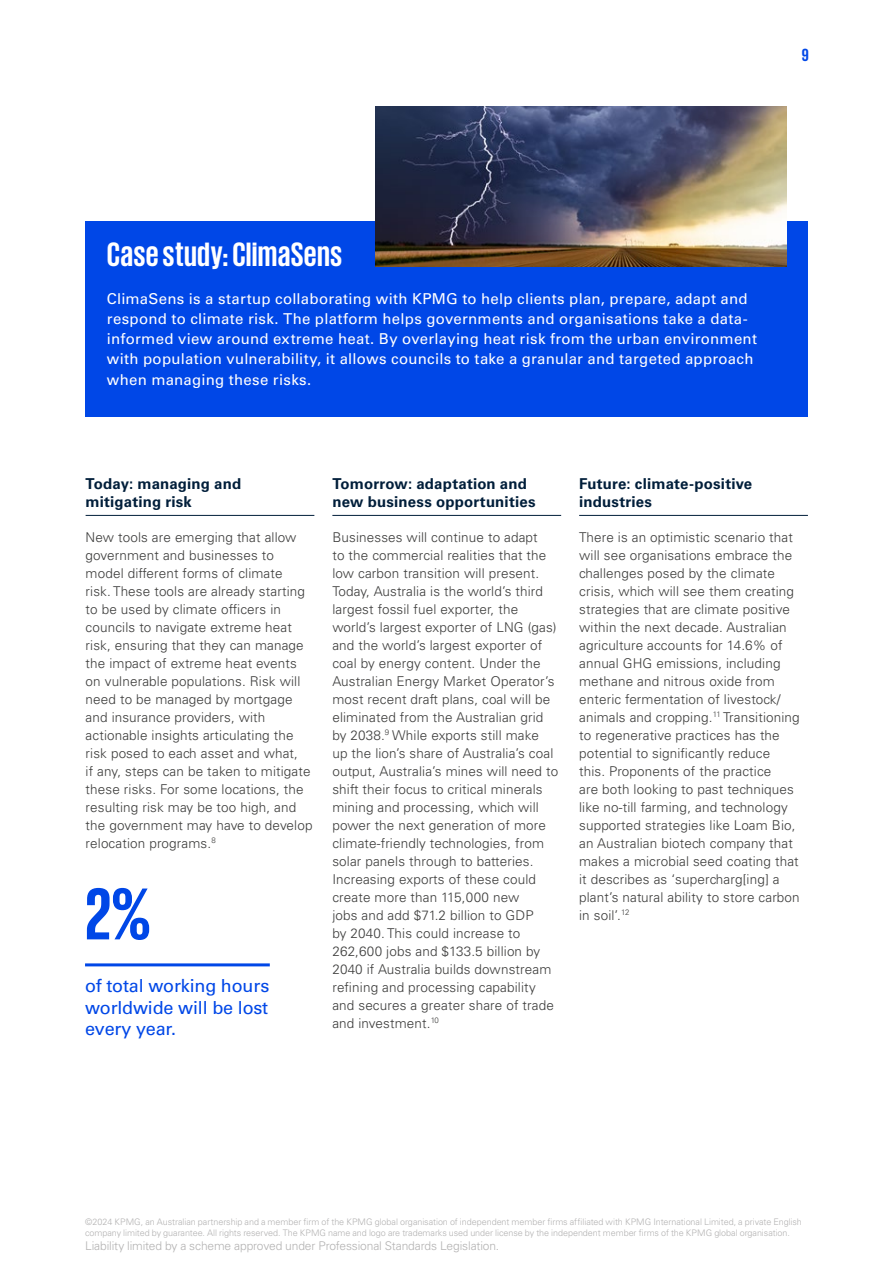
<style>
.page{position:relative;width:893px;height:1263px;background:#fff}
.page>*{position:absolute;margin:0;border:0;box-sizing:border-box;transform-origin:0 0}
.t1{font:700 75px "KPMG";color:#0047e7}
.t2{font:700 34.5px "KPMG";letter-spacing:.01em;color:#fff}
.t3{font:18px/21.6px "Univers LT Std";letter-spacing:-.01em;color:#0047e7;text-align:justify}
.t4{font:700 18px "KPMG";color:#0047e7}
.t5{font:15px/20.2px "Univers LT Std";letter-spacing:.015em;color:#fff}
.t6{font:700 15px/18px "Univers LT Std";letter-spacing:.01em;color:#001e3a}
.t7{font:300 13.5px/18px "Univers LT Std";letter-spacing:.01em;color:#3c3c3b}
.t8{font:300 12px "Univers LT Std";letter-spacing:-.01em;color:#b3b2b2}
.t9{font:300 9px/10.8px "Univers LT Std";letter-spacing:-.005em;color:#b3b2b2}
</style>
<div class="page">
<div style="left:86px;top:222px;width:722px;height:195px;background:#0047e7"></div>
<img style="left:376px;top:106px;width:411px;height:160px">
<hr style="left:86px;top:515px;width:228px;height:1px;background:#001e3a">
<hr style="left:332px;top:515px;width:229px;height:1px;background:#001e3a">
<hr style="left:579px;top:515px;width:229px;height:1px;background:#001e3a">
<hr style="left:85px;top:963px;width:185px;height:3px;background:#0047e7">
<h3 class="t4" style="left:802px;top:46px;width:8px">9</h3>
<h2 class="t2" style="left:107px;top:237px;width:237px">Case study: ClimaSens</h2>
<p class="t5" style="left:107px;top:288px;width:652px">ClimaSens is a startup collaborating with KPMG to help clients plan, prepare, adapt and respond to climate risk. The platform helps governments and organisations take a data&shy;informed view around extreme heat. By overlaying heat risk from the urban environment with population vulnerability, it allows councils to take a granular and targeted approach when managing these risks.</p>
<p class="t6" style="left:86px;top:474px;width:157px">Today: managing and mitigating risk</p>
<p class="t7" style="left:86px;top:528px;width:228px">New tools are emerging that allow government and businesses to model different forms of climate<br>risk. These tools are already starting to be used by climate officers in councils to navigate extreme heat risk, ensuring that they can manage the impact of extreme heat events on vulnerable populations. Risk will need to be managed by mortgage and insurance providers, with actionable insights articulating the risk posed to each asset and what,<br>if any, steps can be taken to mitigate these risks. For some locations, the resulting risk may be too high, and the government may have to develop relocation programs.<sup>8</sup></p>
<h1 class="t1" style="left:85px;top:876px;width:68px">2%</h1>
<h3 class="t3" style="left:85px;top:975px;width:186px">of total working hours worldwide will be lost every year.</h3>
<p class="t6" style="left:332px;top:474px;width:205px">Tomorrow: adaptation and new business opportunities</p>
<p class="t7" style="left:332px;top:528px;width:227px">Businesses will continue to adapt<br>to the commercial realities that the low carbon transition will present.<br>Today, Australia is the world’s third largest fossil fuel exporter, the world’s largest exporter of LNG (gas) and the world’s largest exporter of coal by energy content. Under the Australian Energy Market Operator’s most recent draft plans, coal will be eliminated from the Australian grid by 2038.<sup>9</sup> While exports still make<br>up the lion’s share of Australia’s coal output, Australia’s mines will need to shift their focus to critical minerals mining and processing, which will power the next generation of more climate-friendly technologies, from solar panels through to batteries.<br>Increasing exports of these could create more than 115,000 new<br>jobs and add $71.2 billion to GDP<br>by 2040. This could increase to 262,600 jobs and $133.5 billion by 2040 if Australia builds downstream refining and processing capability and secures a greater share of trade and investment.<sup>10</sup></p>
<p class="t6" style="left:579px;top:474px;width:175px">Future: climate-positive industries</p>
<p class="t7" style="left:579px;top:528px;width:222px">There is an optimistic scenario that will see organisations embrace the challenges posed by the climate crisis, which will see them creating strategies that are climate positive within the next decade. Australian agriculture accounts for 14.6% of annual GHG emissions, including methane and nitrous oxide from enteric fermentation of livestock/ animals and cropping.<sup>11</sup> Transitioning to regenerative practices has the potential to significantly reduce<br>this. Proponents of the practice<br>are both looking to past techniques like no-till farming, and technology supported strategies like Loam Bio, an Australian biotech company that makes a microbial seed coating that it describes as ‘supercharg[ing] a plant’s natural ability to store carbon in soil’.<sup>12</sup></p>
<p class="t9" style="left:85px;top:1216px;width:718px">©2024 KPMG, an Australian partnership and a member firm of the KPMG global organisation of independent member firms affiliated with KPMG International Limited, a private English company limited by guarantee. All rights reserved. The KPMG name and logo are trademarks used under license by the independent member firms of the KPMG global organisation.</p>
<p class="t8" style="left:85px;top:1239px;width:416px">Liability limited by a scheme approved under Professional Standards Legislation.</p>
</div>
